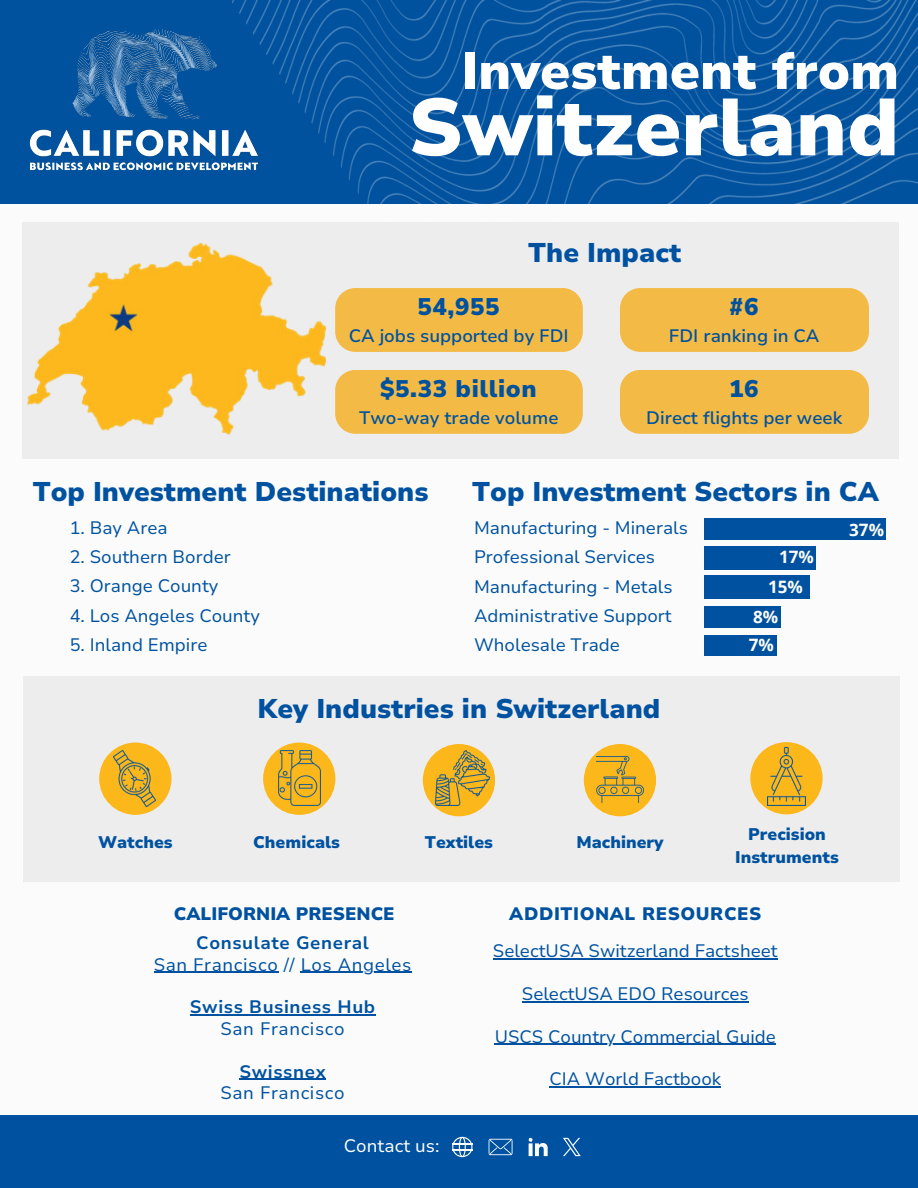
<style>
.page{position:relative;width:918px;height:1188px;background:#fbfbfb}
.page>*{position:absolute;margin:0;border:0;box-sizing:border-box;transform-origin:0 0}
.t1{font:900 80.55px "Nunito Sans 10 pt";color:#fff}
.t2{font:900 52.05px "Nunito Sans 10 pt";color:#fff}
.t3{font:900 27px "Nunito Sans 10 pt";color:#0052a0}
.t4{font:900 24px "Nunito Sans 10 pt";letter-spacing:.025em;color:#00529f}
.t5{font:18px "Nunito Sans 10 pt";color:#0052a0}
.t6{font:600 18px "Nunito Sans 10 pt";color:#00529f}
.t7{font:700 18px/21.3px "Nunito Sans 10 pt";letter-spacing:.035em;color:#0052a0;text-align:center}
.t8{font:18px "Nunito Sans 10 pt";letter-spacing:.035em;color:#0052a0}
.t9{font:900 18px "Nunito Sans 10 pt";letter-spacing:.03em;color:#0052a0}
.t10{font:900 18px "Nunito Sans 10 pt";color:#0052a0}
.t11{font:18px "Nunito Sans 10 pt";color:#fff}
.t12{font:700 17.1px "Open Sans";color:#fbfbfb}
.t13{font:900 16.8px/23.1px "Nunito Sans 10 pt";color:#0052a0;text-align:center}
.s1{font-weight:400}
</style>
<div class="page">
<div style="left:23px;top:675px;width:876px;height:206px;background:#ededee"></div>
<div style="left:0;top:0;width:918px;height:204px;background:#00529f"></div>
<img style="left:232px;top:0;width:686px;height:204px">
<div style="left:23px;top:222px;width:876px;height:236px;background:#ededee"></div>
<img style="left:29px;top:21px;width:237px;height:157px">
<div style="left:0;top:1115px;width:918px;height:73px;background:#0052a0"></div>
<svg style="left:529px;top:1138px;width:19px;height:18px"></svg>
<svg style="left:563px;top:1138px;width:18px;height:18px"></svg>
<svg style="left:488px;top:1138px;width:25px;height:18px"></svg>
<svg style="left:452px;top:1137px;width:20px;height:20px"></svg>
<div style="left:99px;top:743px;width:72px;height:72px;background:#fcb71a;border-radius:50%"></div>
<div style="left:750px;top:742px;width:73px;height:72px;background:#fcb71a;border-radius:50%"></div>
<div style="left:263px;top:743px;width:72px;height:72px;background:#fcb71a;border-radius:50%"></div>
<div style="left:423px;top:744px;width:72px;height:72px;background:#fcb71a;border-radius:50%"></div>
<div style="left:584px;top:744px;width:72px;height:72px;background:#fcb71a;border-radius:50%"></div>
<div style="left:335px;top:288px;width:248px;height:64px;background:#f3bb46;border-radius:20px"></div>
<div style="left:335px;top:370px;width:248px;height:64px;background:#f3bb46;border-radius:20px"></div>
<div style="left:620px;top:288px;width:249px;height:64px;background:#f3bb46;border-radius:20px"></div>
<div style="left:620px;top:370px;width:249px;height:64px;background:#f3bb46;border-radius:20px"></div>
<img style="left:27px;top:243px;width:299px;height:192px">
<div style="left:704px;top:518px;width:182px;height:21px;background:#0052a0"></div>
<div style="left:704px;top:546px;width:112px;height:23px;background:#0052a0"></div>
<div style="left:704px;top:576px;width:106px;height:23px;background:#0052a0"></div>
<div style="left:704px;top:607px;width:77px;height:21px;background:#0052a0"></div>
<div style="left:704px;top:635px;width:73px;height:21px;background:#0052a0"></div>
<img style="left:596px;top:756px;width:47px;height:46px">
<img style="left:279px;top:751px;width:41px;height:55px">
<img style="left:113px;top:750px;width:43px;height:56px">
<img style="left:435px;top:750px;width:54px;height:55px">
<img style="left:768px;top:748px;width:38px;height:57px">
<hr style="left:154px;top:972px;width:124px;height:1px;background:#0052a0">
<hr style="left:301px;top:972px;width:111px;height:1px;background:#0052a0">
<hr style="left:190px;top:1015px;width:186px;height:1px;background:#0052a0">
<hr style="left:240px;top:1079px;width:86px;height:1px;background:#0052a0">
<hr style="left:493px;top:958px;width:285px;height:1px;background:#0052a0">
<hr style="left:522px;top:1001px;width:227px;height:1px;background:#0052a0">
<hr style="left:495px;top:1044px;width:281px;height:1px;background:#0052a0">
<hr style="left:550px;top:1087px;width:171px;height:1px;background:#0052a0">
<h4 class="t2" style="left:461px;top:36px;width:440px">Investment from</h4>
<h4 class="t1" style="left:408px;top:74px;width:492px">Switzerland</h4>
<h2 class="t3" style="left:528px;top:235px;width:154px">The Impact</h2>
<p class="t4" style="left:417px;top:290px;width:84px">54,955</p>
<p class="t6" style="left:349px;top:323px;width:221px">CA jobs supported by FDI</p>
<h3 class="t4" style="left:380px;top:372px;width:158px">$5.33 billion</h3>
<p class="t6" style="left:359px;top:405px;width:201px">Two-way trade volume</p>
<h1 class="t4" style="left:729px;top:290px;width:31px">#6</h1>
<h1 class="t6" style="left:669px;top:323px;width:152px">FDI ranking in CA</h1>
<p class="t4" style="left:729px;top:372px;width:31px">16</p>
<p class="t6" style="left:646px;top:405px;width:198px">Direct flights per week</p>
<h4 class="t3" style="left:33px;top:474px;width:397px">Top Investment Destinations</h4>
<h4 class="t3" style="left:472px;top:474px;width:408px">Top Investment Sectors in CA</h4>
<p class="t5" style="left:70px;top:516px;width:99px">1. Bay Area</p>
<h4 class="t5" style="left:70px;top:545px;width:162px">2. Southern Border</h4>
<h4 class="t5" style="left:70px;top:574px;width:150px">3. Orange County</h4>
<p class="t5" style="left:70px;top:604px;width:192px">4. Los Angeles County</p>
<h4 class="t5" style="left:70px;top:633px;width:139px">5. Inland Empire</h4>
<h3 class="t5" style="left:474px;top:516px;width:215px">Manufacturing - Minerals</h3>
<h3 class="t5" style="left:474px;top:545px;width:183px">Professional Services</h3>
<h4 class="t5" style="left:474px;top:574px;width:200px">Manufacturing - Metals</h4>
<p class="t5" style="left:474px;top:604px;width:199px">Administrative Support</p>
<p class="t5" style="left:474px;top:633px;width:147px">Wholesale Trade</p>
<p class="t3" style="left:258px;top:691px;width:404px">Key Industries in Switzerland</p>
<p class="t12" style="left:779px;top:545px;width:36px">17%</p>
<h4 class="t12" style="left:768px;top:575px;width:36px">15%</h4>
<h2 class="t12" style="left:753px;top:605px;width:27px">8%</h2>
<p class="t12" style="left:749px;top:633px;width:27px">7%</p>
<p class="t12" style="left:849px;top:517px;width:36px">37%</p>
<h4 class="t13" style="left:98px;top:831px;width:76px">Watches</h4>
<p class="t13" style="left:253px;top:831px;width:89px">Chemicals</p>
<h4 class="t13" style="left:425px;top:831px;width:69px">Textiles</h4>
<p class="t13" style="left:735px;top:823px;width:105px">Precision<br>Instruments</p>
<h4 class="t13" style="left:576px;top:831px;width:89px">Machinery</h4>
<h4 class="t10" style="left:174px;top:902px;width:222px">CALIFORNIA PRESENCE</h4>
<h2 class="t7" style="left:196px;top:933px;width:174px">Consulate General</h2>
<p class="t8" style="left:154px;top:953px;width:259px">San Francisco // Los Angeles</p>
<p class="t7" style="left:190px;top:997px;width:187px">Swiss Business Hub<br><span class="s1">San Francisco</span></p>
<p class="t7" style="left:240px;top:1061px;width:88px">Swissnex</p>
<p class="t8" style="left:221px;top:1081px;width:126px">San Francisco</p>
<h4 class="t11" style="left:344px;top:1134px;width:97px">Contact us:</h4>
<p class="t9" style="left:509px;top:902px;width:254px">ADDITIONAL RESOURCES</p>
<h2 class="t5" style="left:493px;top:939px;width:286px">SelectUSA Switzerland Factsheet</h2>
<h4 class="t5" style="left:522px;top:982px;width:228px">SelectUSA EDO Resources</h4>
<p class="t5" style="left:495px;top:1024px;width:283px">USCS Country Commercial Guide</p>
<p class="t5" style="left:550px;top:1067px;width:173px">CIA World Factbook</p>
</div>
